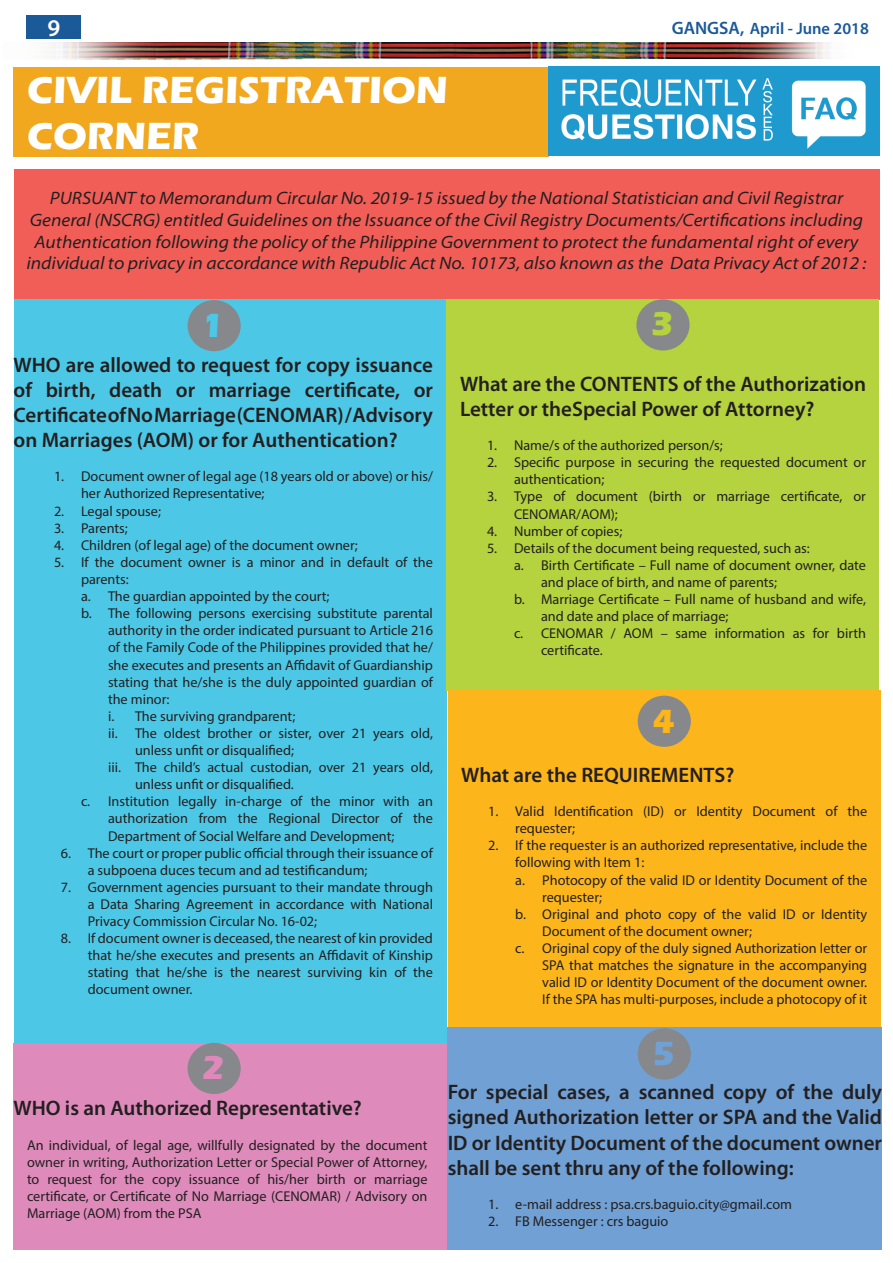
<style>
.page{position:relative;width:893px;height:1263px;background:#fff}
.page>*{position:absolute;margin:0;border:0;box-sizing:border-box;transform-origin:0 0}
.t1{font:700 39px/46.8px "Eras ITC";color:#fff}
.t2{font:700 34.5px "Eras ITC";color:#4cc8e6}
.t3{font:700 34.5px "Eras ITC";color:#de89ba}
.t4{font:700 34.5px "Eras ITC";color:#b4d33e}
.t5{font:700 34.5px "Eras ITC";color:#fcb619}
.t6{font:700 34.5px "Eras ITC";color:#70a0d4}
.t7{font:600 24px "Myriad Pro";color:#fff}
.t8{font:600 21px/25.2px "Myriad Pro";color:#231f20;text-align:justify}
.Myriad_pro_at_9_5{font:italic semi-expanded 18px/21.6px "Myriad Pro";color:#231f20;text-align:center}
.t9{font:600 16.5px "Myriad Pro";color:#1a5999}
.t10{font:14.25px/17.1px "Myriad Pro";color:#231f20}
.s1{font-size:18px}
</style>
<div class="page">
<img style="left:48px;top:42px;width:782px;height:18px">
<div style="left:26px;top:16px;width:55px;height:23px;background:#1a5a99"></div>
<div style="left:14px;top:68px;width:535px;height:89px;background:#f1a71e"></div>
<div style="left:14px;top:169px;width:865px;height:131px;background:#f15e57"></div>
<div style="left:14px;top:299px;width:432px;height:744px;background:#4cc8e6"></div>
<img style="left:549px;top:66px;width:330px;height:90px">
<div style="left:14px;top:1043px;width:434px;height:206px;background:#de8bbb"></div>
<div style="left:188px;top:300px;width:53px;height:51px;background:#86888b;border-radius:50%"></div>
<div style="left:188px;top:1043px;width:53px;height:51px;background:#86888b;border-radius:50%"></div>
<div style="left:446px;top:299px;width:433px;height:391px;background:#b4d33e"></div>
<div style="left:636px;top:299px;width:54px;height:51px;background:#86888b;border-radius:50%"></div>
<div style="left:448px;top:690px;width:433px;height:337px;background:#fcb61c"></div>
<div style="left:638px;top:696px;width:53px;height:51px;background:#86888b;border-radius:50%"></div>
<div style="left:448px;top:1027px;width:434px;height:222px;background:#70a0d4"></div>
<div style="left:638px;top:1028px;width:53px;height:51px;background:#86888b;border-radius:50%"></div>
<h3 class="t7" style="left:47px;top:13px;width:14px">9</h3>
<p class="t9" style="left:672px;top:18px;width:199px"><span class="s1">GANGSA,</span> April - June 2018</p>
<p class="t1" style="left:27px;top:66px;width:422px">CIVIL REGISTRATION<br>CORNER</p>
<p class="Myriad_pro_at_9_5" style="left:26px;top:188px;width:842px">PURSUANT to Memorandum Circular No. 2019-15 issued by the National Statistician and Civil Registrar General (NSCRG) entitled Guidelines on the Issuance of the Civil Registry Documents/Certifications including Authentication following the policy of the Philippine Government to protect the fundamental right of every individual to privacy in accordance with Republic Act No. 10173, also known as the Data Privacy Act of 2012 :</p>
<p class="t2" style="left:201px;top:305px;width:24px">1</p>
<p class="t8" style="left:14px;top:351px;width:421px">WHO are allowed to request for copy issuance of birth, death or marriage certificate, or Certificate of No Marriage (CENOMAR) / Advisory on Marriages (AOM) or for Authentication?</p>
<p class="t10" style="left:81px;top:468px;width:354px;text-indent:-27px">1. Document owner of legal age (18 years old or above) or his/ her Authorized Representative;</p>
<p class="t10" style="left:54px;top:502px;width:109px">2. Legal spouse;</p>
<p class="t10" style="left:54px;top:519px;width:75px">3. Parents;</p>
<p class="t10" style="left:54px;top:536px;width:305px">4. Children (of legal age) of the document owner;</p>
<p class="t10" style="left:81px;top:553px;width:354px;text-indent:-27px">5. If the document owner is a minor and in default of the parents:</p>
<p class="t10" style="left:81px;top:587px;width:250px">a. The guardian appointed by the court;</p>
<p class="t10" style="left:108px;top:605px;width:326px;text-align:justify;text-indent:-27px">b. The following persons exercising substitute parental authority in the order indicated pursuant to Article 216 of the Family Code of the Philippines provided that he/ she executes and presents an Affidavit of Guardianship stating that he/she is the duly appointed guardian of the minor:</p>
<p class="t10" style="left:108px;top:707px;width:189px">i. The surviving grandparent;</p>
<p class="t10" style="left:135px;top:724px;width:299px;text-indent:-27px">ii. The oldest brother or sister, over 21 years old, unless unfit or disqualified;</p>
<p class="t10" style="left:135px;top:758px;width:299px;text-indent:-27px">iii. The child’s actual custodian, over 21 years old, unless unfit or disqualified.</p>
<p class="t10" style="left:108px;top:793px;width:326px;text-align:justify;text-indent:-27px">c. Institution legally in-charge of the minor with an authorization from the Regional Director of the Department of Social Welfare and Development;</p>
<p class="t10" style="left:88px;top:844px;width:347px;text-indent:-27px">6. The court or proper public official through their issuance of a subpoena duces tecum and ad testificandum;</p>
<p class="t10" style="left:88px;top:878px;width:347px;text-align:justify;text-indent:-27px">7. Government agencies pursuant to their mandate through a Data Sharing Agreement in accordance with National Privacy Commission Circular No. 16-02;</p>
<p class="t10" style="left:88px;top:929px;width:347px;text-align:justify;text-indent:-27px">8. If document owner is deceased, the nearest of kin provided that he/she executes and presents an Affidavit of Kinship stating that he/she is the nearest surviving kin of the document owner.</p>
<p class="t3" style="left:202px;top:1047px;width:24px">2</p>
<p class="t8" style="left:14px;top:1095px;width:350px">WHO is an Authorized Representative?</p>
<p class="t10" style="left:27px;top:1136px;width:402px;text-align:justify">An individual, of legal age, willfully designated by the document owner in writing, Authorization Letter or Special Power of Attorney, to request for the copy issuance of his/her birth or marriage certificate, or Certificate of No Marriage (CENOMAR) / Advisory on Marriage (AOM) from the PSA</p>
<p class="t4" style="left:651px;top:304px;width:24px">3</p>
<p class="t8" style="left:460px;top:370px;width:408px">What are the CONTENTS of the Authorization<br>Letter or theSpecial Power of Attorney?</p>
<p class="t10" style="left:487px;top:436px;width:237px">1. Name/s of the authorized person/s;</p>
<p class="t10" style="left:514px;top:454px;width:353px;text-indent:-27px">2. Specific purpose in securing the requested document or authentication;</p>
<p class="t10" style="left:514px;top:488px;width:353px;text-indent:-27px">3. Type of document (birth or marriage certificate, or<br>CENOMAR/AOM);</p>
<p class="t10" style="left:487px;top:522px;width:137px">4. Number of copies;</p>
<p class="t10" style="left:487px;top:539px;width:324px">5. Details of the document being requested, such as:</p>
<p class="t10" style="left:541px;top:556px;width:326px;text-indent:-27px">a. Birth Certificate – Full name of document owner, date and place of birth, and name of parents;</p>
<p class="t10" style="left:541px;top:590px;width:326px;text-indent:-27px">b. Marriage Certificate – Full name of husband and wife, and date and place of marriage;</p>
<p class="t10" style="left:541px;top:625px;width:326px;text-indent:-27px">c. CENOMAR / AOM – same information as for birth certificate.</p>
<p class="t5" style="left:652px;top:702px;width:24px">4</p>
<p class="t8" style="left:461px;top:762px;width:275px">What are the REQUIREMENTS?</p>
<p class="t10" style="left:515px;top:802px;width:353px;text-indent:-27px">1. Valid Identification (ID) or Identity Document of the requester;</p>
<p class="t10" style="left:515px;top:837px;width:354px;text-indent:-27px">2. If the requester is an authorized representative, include the following with Item 1:</p>
<p class="t10" style="left:542px;top:871px;width:326px;text-indent:-27px">a. Photocopy of the valid ID or Identity Document of the requester;</p>
<p class="t10" style="left:542px;top:905px;width:326px;text-indent:-27px">b. Original and photo copy of the valid ID or Identity<br>Document of the document owner;</p>
<p class="t10" style="left:542px;top:939px;width:326px;text-align:justify;text-indent:-27px">c. Original copy of the duly signed Authorization letter or SPA that matches the signature in the accompanying valid ID or Identity Document of the document owner.<br>If the SPA has multi-purposes, include a photocopy of it</p>
<p class="t6" style="left:652px;top:1033px;width:24px">5</p>
<p class="t8" style="left:448px;top:1079px;width:436px">For special cases, a scanned copy of the duly signed Authorization letter or SPA and the Valid ID or Identity Document of the document owner shall be sent thru any of the following:</p>
<p class="t10" style="left:488px;top:1195px;width:305px">1. e-mail address : psa.crs.baguio.city@gmail.com</p>
<p class="t10" style="left:488px;top:1212px;width:182px">2. FB Messenger : crs baguio</p>
</div>
